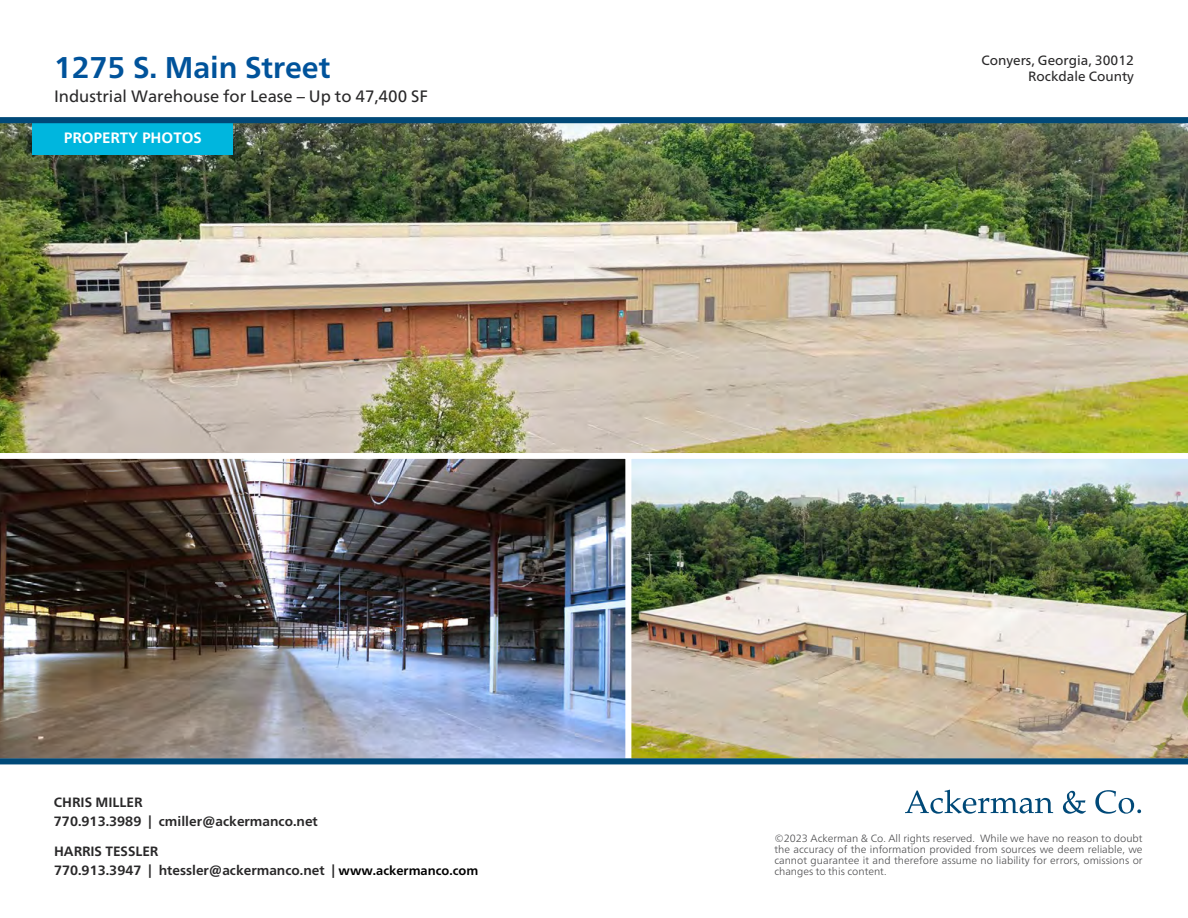
<style>
.page{position:relative;width:1188px;height:918px;background:#fff}
.page>*{position:absolute;margin:0;border:0;box-sizing:border-box;transform-origin:0 0}
.t1{font:700 30px "Frutiger Neue LT";color:#00539b}
.t2{font:16.5px "Frutiger Neue LT";color:#292829}
.t3{font:700 15px "Frutiger Neue LT";color:#fff}
.t4{font:700 13.5px/19.5px "Frutiger Neue LT";color:#292829}
.t5{font:13.5px/16.2px "Frutiger Neue LT";color:#292829;text-align:right}
.t6{font:300 10.5px/11.2px "Frutiger Neue LT";color:#4d4d4f;text-align:justify}
.s1{font-size:12.75px;color:#000}
</style>
<div class="page">
<svg style="left:905px;top:790px;width:148px;height:24px"></svg>
<svg style="left:1063px;top:791px;width:23px;height:23px"></svg>
<svg style="left:1095px;top:790px;width:46px;height:24px"></svg>
<img style="left:0;top:123px;width:1188px;height:330px">
<img style="left:0;top:458px;width:626px;height:300px">
<img style="left:631px;top:459px;width:557px;height:299px">
<div style="left:32px;top:120px;width:201px;height:35px;background:#00b6de"></div>
<div style="left:0;top:758px;width:1188px;height:6px;background:#004978"></div>
<div style="left:0;top:117px;width:1188px;height:6px;background:#004978"></div>
<h1 class="t1" style="left:54px;top:50px;width:278px">1275 S. Main Street</h1>
<h2 class="t2" style="left:54px;top:87px;width:376px">Industrial Warehouse for Lease – Up to 47,400 SF</h2>
<h3 class="t3" style="left:64px;top:129px;width:140px">PROPERTY PHOTOS</h3>
<p class="t4" style="left:54px;top:792px;width:265px">CHRIS MILLER<br>770.913.3989 | cmiller@ackermanco.net</p>
<p class="t4" style="left:54px;top:841px;width:426px">HARRIS TESSLER<br>770.913.3947 | htessler@ackermanco.net | <span class="s1">www.ackermanco.com</span></p>
<p class="t5" style="left:982px;top:52px;width:154px">Conyers, Georgia, 30012<br>Rockdale County</p>
<p class="t6" style="left:774px;top:832px;width:370px">©2023 Ackerman &amp; Co. All rights reserved. While we have no reason to doubt the accuracy of the information provided from sources we deem reliable, we cannot guarantee it and therefore assume no liability for errors, omissions or changes to this content.</p>
</div>
